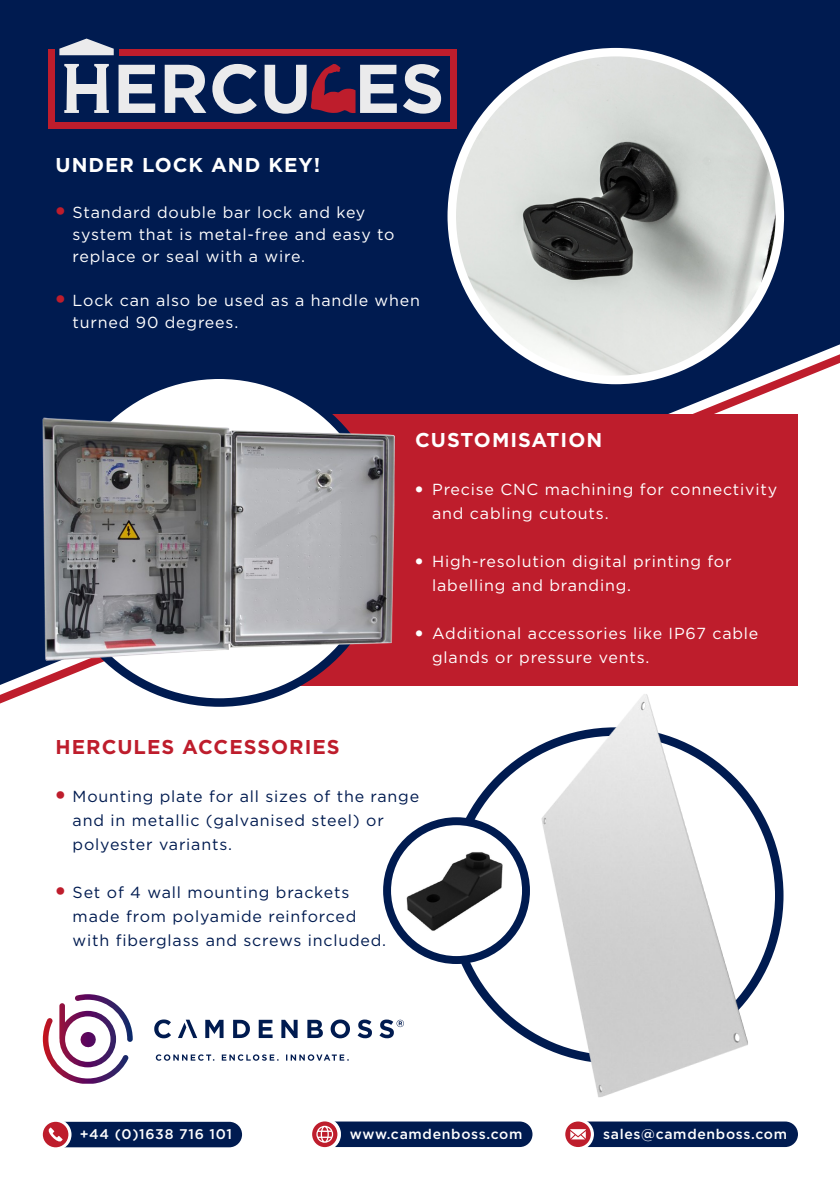
<style>
.page{position:relative;width:840px;height:1191px;background:#fff}
.page>*{position:absolute;margin:0;border:0;box-sizing:border-box;transform-origin:0 0}
.t1{font:700 20px "Gotham";letter-spacing:.05em;color:#fff}
.t2{font:700 20px "Gotham";letter-spacing:.05em;color:#be1d2c}
.t3{font:16px/22px "Gotham";letter-spacing:.05em;color:#fff}
.t4{font:16px/24px "Gotham";letter-spacing:.05em;color:#001b50}
.t5{font:500 14px "Gotham";letter-spacing:.05em;color:#fff}
.s1{font-weight:900;font-size:20px;color:#be1d2c}
.s2{font-weight:900}
</style>
<div class="page">
<div style="left:0;top:0;width:839px;height:1191px;background:#001b50"></div>
<div style="left:0;top:716px;width:839px;height:475px;background:#fff"></div>
<svg style="left:0;top:341px;width:839px;height:375px"></svg>
<svg style="left:55px;top:375px;width:328px;height:327px;background:#d7dbe3"></svg>
<img style="left:451px;top:52px;width:328px;height:328px;border-radius:164px">
<div style="left:447px;top:48px;width:336px;height:336px;border:8px solid #fff;border-radius:50%"></div>
<img style="left:465px;top:676px;width:359px;height:438px">
<img style="left:41px;top:414px;width:354px;height:249px">
<div style="left:565px;top:1121px;width:232px;height:26px;background:#001b50;border-radius:13px"></div>
<div style="left:562px;top:1118px;width:31px;height:32px;background:#fff;border-radius:50%"></div>
<svg style="left:565px;top:1121px;width:25px;height:26px"></svg>
<div style="left:43px;top:1121px;width:199px;height:26px;background:#001b50;border-radius:13px"></div>
<div style="left:40px;top:1118px;width:31px;height:32px;background:#fff;border-radius:50%"></div>
<svg style="left:43px;top:1121px;width:25px;height:26px"></svg>
<div style="left:312px;top:1121px;width:220px;height:26px;background:#001b50;border-radius:13px"></div>
<div style="left:308px;top:1117px;width:33px;height:33px;background:#fff;border-radius:50%"></div>
<svg style="left:312px;top:1121px;width:25px;height:26px"></svg>
<svg style="left:118px;top:65px;width:37px;height:48px"></svg>
<svg style="left:165px;top:65px;width:41px;height:48px"></svg>
<svg style="left:212px;top:64px;width:45px;height:50px"></svg>
<svg style="left:403px;top:64px;width:38px;height:50px"></svg>
<svg style="left:94px;top:64px;width:15px;height:49px"></svg>
<div style="left:70px;top:85px;width:33px;height:9px;background:#ebebec"></div>
<svg style="left:64px;top:64px;width:15px;height:49px"></svg>
<svg style="left:59px;top:39px;width:55px;height:16px"></svg>
<svg style="left:264px;top:64px;width:132px;height:50px"></svg>
<div style="left:118px;top:49px;width:337px;height:6px;background:#be1d2c"></div>
<div style="left:48px;top:122px;width:407px;height:6px;background:#be1d2c"></div>
<div style="left:48px;top:49px;width:7px;height:79px;background:#be1d2c"></div>
<div style="left:450px;top:49px;width:7px;height:79px;background:#be1d2c"></div>
<svg style="left:43px;top:994px;width:90px;height:89px;background:#d0b8cb"></svg>
<svg style="left:156px;top:1054px;width:192px;height:6px"></svg>
<svg style="left:154px;top:1019px;width:250px;height:19px"></svg>
<svg style="left:387px;top:821px;width:138px;height:139px;background:#d6dbe3"></svg>
<div style="left:383px;top:817px;width:146px;height:147px;border:8px solid #001b50;border-radius:50%"></div>
<img style="left:406px;top:849px;width:98px;height:82px">
<p class="t1" style="left:56px;top:152px;width:266px">UNDER LOCK AND KEY!</p>
<p class="t3" style="left:73px;top:201px;width:323px;text-indent:-17px"><span class="s1">•</span> Standard double bar lock and key system that is metal-free and easy to replace or seal with a wire.</p>
<p class="t3" style="left:73px;top:289px;width:348px;text-indent:-17px"><span class="s1">•</span> Lock can also be used as a handle when turned 90 degrees.</p>
<p class="t1" style="left:415px;top:426px;width:188px">CUSTOMISATION</p>
<p class="t3" style="left:432px;top:477px;width:346px;line-height:24px;text-indent:-17px"><span class="s2">•</span> Precise CNC machining for connectivity and cabling cutouts.</p>
<p class="t3" style="left:432px;top:549px;width:301px;line-height:24px;text-indent:-17px"><span class="s2">•</span> High-resolution digital printing for labelling and branding.</p>
<p class="t3" style="left:432px;top:621px;width:327px;line-height:24px;text-indent:-17px"><span class="s2">•</span> Additional accessories like IP67 cable glands or pressure vents.</p>
<p class="t2" style="left:56px;top:733px;width:285px">HERCULES ACCESSORIES</p>
<p class="t4" style="left:73px;top:783px;width:348px;text-indent:-17px"><span class="s1">•</span> Mounting plate for all sizes of the range and in metallic (galvanised steel) or polyester variants.</p>
<p class="t4" style="left:73px;top:879px;width:315px;text-indent:-17px"><span class="s1">•</span> Set of 4 wall mounting brackets made from polyamide reinforced with fiberglass and screws included.</p>
<p class="t5" style="left:80px;top:1124px;width:154px">+44 (0)1638 716 101</p>
<p class="t5" style="left:349px;top:1124px;width:174px">www.camdenboss.com</p>
<p class="t5" style="left:602px;top:1124px;width:185px">sales@camdenboss.com</p>
</div>
